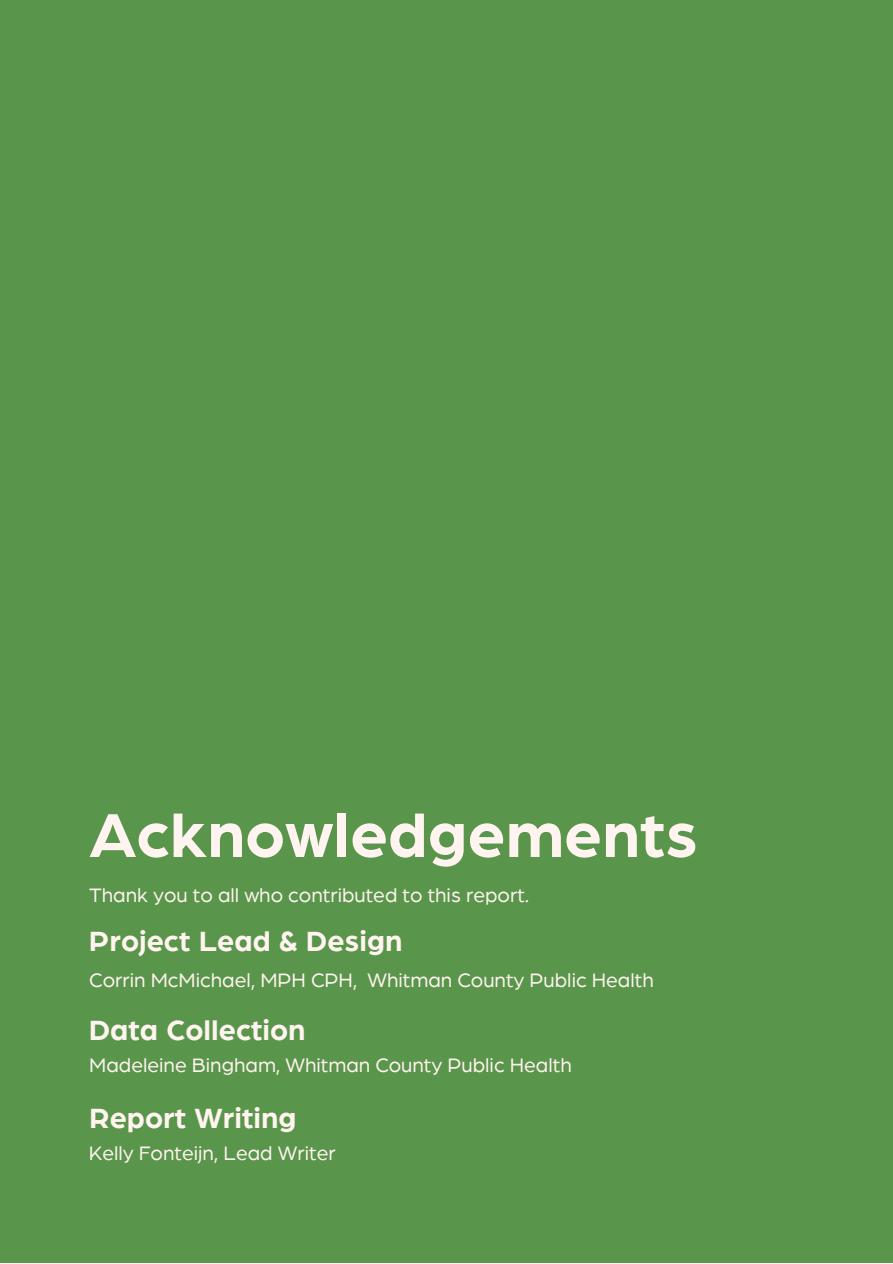
<style>
.page{position:relative;width:893px;height:1264px;background:#fff}
.page>*{position:absolute;margin:0;border:0;box-sizing:border-box;transform-origin:0 0}
.t1{font:700 66px "Arboria";color:#fff4ef}
.t2{font:700 30px "Arboria";color:#fff4ef}
.t3{font:21px "Arboria";color:#fff4ef}
</style>
<div class="page">
<div style="left:0;top:0;width:892px;height:1262px;background:#5a954c"></div>
<h1 class="t1" style="left:89px;top:804px;width:609px">Acknowledgements</h1>
<p class="t3" style="left:89px;top:885px;width:441px">Thank you to all who contributed to this report.</p>
<h2 class="t2" style="left:89px;top:927px;width:315px">Project Lead &amp; Design</h2>
<p class="t3" style="left:89px;top:969px;width:566px">Corrin McMichael, MPH CPH, Whitman County Public Health</p>
<h2 class="t2" style="left:89px;top:1015px;width:218px">Data Collection</h2>
<p class="t3" style="left:89px;top:1055px;width:484px">Madeleine Bingham, Whitman County Public Health</p>
<h2 class="t2" style="left:89px;top:1103px;width:209px">Report Writing</h2>
<p class="t3" style="left:89px;top:1142px;width:248px">Kelly Fonteijn, Lead Writer</p>
</div>
